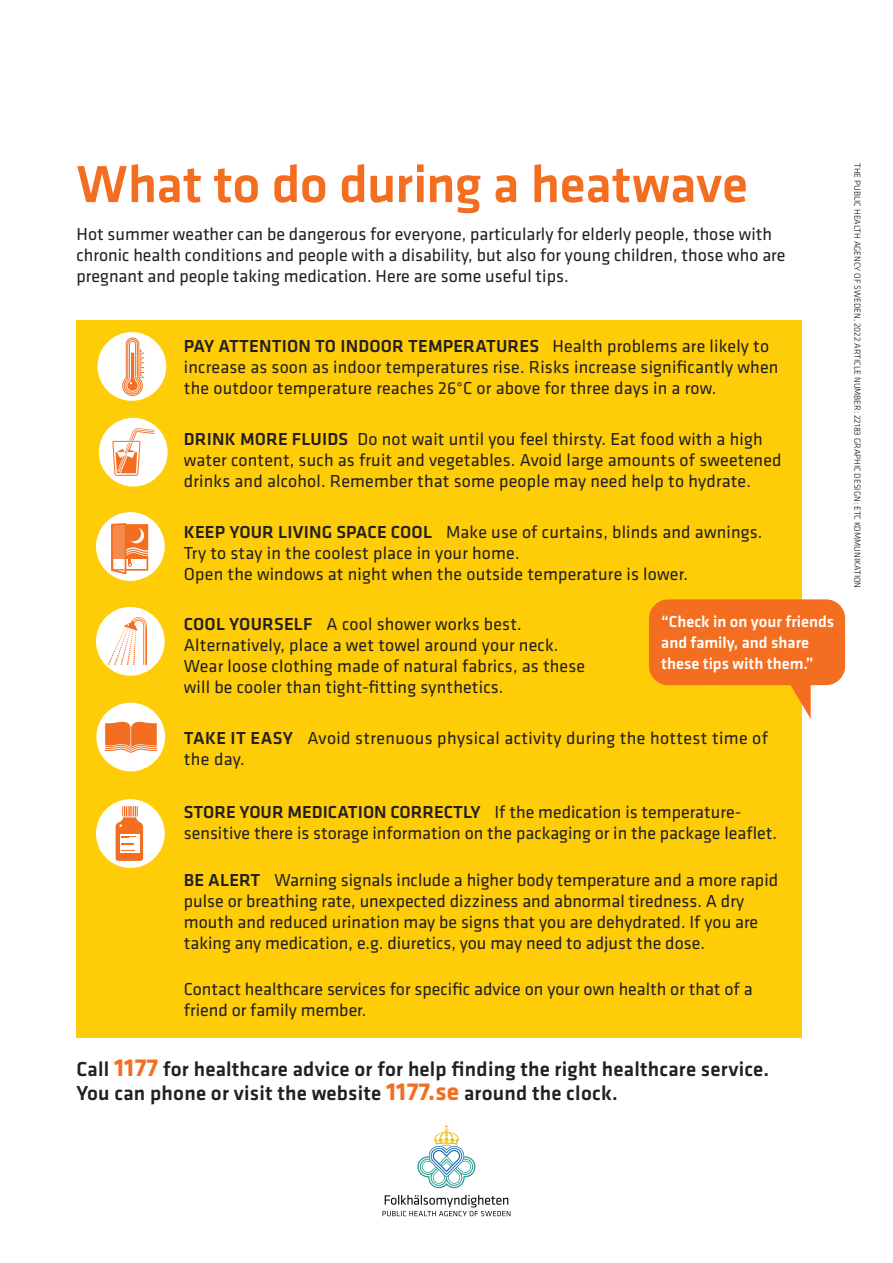
<style>
.page{position:relative;width:893px;height:1263px;background:#fff}
.page>*{position:absolute;margin:0;border:0;box-sizing:border-box;transform-origin:0 0}
.Rubrik_H1{font:500 54px "Klavika";letter-spacing:-.005em;color:#f36e21}
.Text_gul_ruta_sid_2{font:500 21px/24px "Klavika";letter-spacing:.01em;color:#231f20}
.Text_gul_ruta_sid_2-2{font:18px/21px "Klavika";letter-spacing:.01em;color:#231f20}
.Bröd_1{font:18px/21px "Klavika";color:#231f20}
.Bröd_1-2{font:500 16.5px/21px "Klavika";color:#fff}
.isbn{font:300 9px "Klavika";color:#000}
.s1{font-weight:500}
.s2{font-weight:700;font-size:25.5px;color:#f36e21}
</style>
<div class="page">
<div style="left:77px;top:320px;width:724px;height:717px;background:#fecd08"></div>
<div style="left:97px;top:332px;width:69px;height:69px;background:#fff;border-radius:50%"></div>
<svg style="left:123px;top:337px;width:21px;height:59px"></svg>
<div style="left:649px;top:599px;width:196px;height:86px;background:#f36e21;border-radius:19px"></div>
<svg style="left:788px;top:685px;width:23px;height:34px"></svg>
<div style="left:96px;top:512px;width:69px;height:69px;background:#fff;border-radius:50%"></div>
<svg style="left:110px;top:522px;width:47px;height:53px"></svg>
<div style="left:96px;top:799px;width:69px;height:69px;background:#fff;border-radius:50%"></div>
<svg style="left:115px;top:806px;width:28px;height:55px"></svg>
<div style="left:96px;top:607px;width:69px;height:69px;background:#fff;border-radius:50%"></div>
<svg style="left:108px;top:617px;width:39px;height:48px"></svg>
<div style="left:96px;top:703px;width:69px;height:68px;background:#fff;border-radius:50%"></div>
<svg style="left:104px;top:721px;width:54px;height:32px;background:#f59157"></svg>
<div style="left:99px;top:418px;width:69px;height:69px;background:#fff;border-radius:50%"></div>
<svg style="left:112px;top:428px;width:43px;height:48px"></svg>
<svg style="left:417px;top:1125px;width:58px;height:63px"></svg>
<svg style="left:382px;top:1195px;width:128px;height:21px"></svg>
<h1 class="Rubrik_H1" style="left:77px;top:148px;width:673px">What to do during a heatwave</h1>
<p class="Bröd_1" style="left:77px;top:223px;width:710px">Hot summer weather can be dangerous for everyone, particularly for elderly people, those with chronic health conditions and people with a disability, but also for young children, those who are pregnant and people taking medication. Here are some useful tips.</p>
<p class="Text_gul_ruta_sid_2-2" style="left:184px;top:335px;width:596px"><span class="s1">PAY ATTENTION TO INDOOR TEMPERATURES</span> Health problems are likely to increase as soon as indoor temperatures rise. Risks increase significantly when the outdoor temperature reaches 26°C or above for three days in a row.</p>
<p class="Text_gul_ruta_sid_2-2" style="left:184px;top:428px;width:599px"><span class="s1">DRINK MORE FLUIDS</span> Do not wait until you feel thirsty. Eat food with a high water content, such as fruit and vegetables. Avoid large amounts of sweetened drinks and alcohol. Remember that some people may need help to hydrate.</p>
<p class="Text_gul_ruta_sid_2-2" style="left:184px;top:520px;width:580px"><span class="s1">KEEP YOUR LIVING SPACE COOL</span> Make use of curtains, blinds and awnings.<br>Try to stay in the coolest place in your home.<br>Open the windows at night when the outside temperature is lower.</p>
<p class="Text_gul_ruta_sid_2-2" style="left:184px;top:613px;width:403px"><span class="s1">COOL YOURSELF</span> A cool shower works best.<br>Alternatively, place a wet towel around your neck.<br>Wear loose clothing made of natural fabrics, as these will be cooler than tight-fitting synthetics.</p>
<p class="Text_gul_ruta_sid_2-2" style="left:184px;top:727px;width:586px"><span class="s1">TAKE IT EASY</span> Avoid strenuous physical activity during the hottest time of the day.</p>
<p class="Text_gul_ruta_sid_2-2" style="left:184px;top:801px;width:595px"><span class="s1">STORE YOUR MEDICATION CORRECTLY</span> If the medication is temperature&shy;sensitive there is storage information on the packaging or in the package leaflet.</p>
<p class="Text_gul_ruta_sid_2-2" style="left:184px;top:868px;width:596px"><span class="s1">BE ALERT</span> Warning signals include a higher body temperature and a more rapid pulse or breathing rate, unexpected dizziness and abnormal tiredness. A dry mouth and reduced urination may be signs that you are dehydrated. If you are taking any medication, e.g. diuretics, you may need to adjust the dose.</p>
<p class="Text_gul_ruta_sid_2-2" style="left:184px;top:978px;width:570px">Contact healthcare services for specific advice on your own health or that of a friend or family member.</p>
<p class="Bröd_1-2" style="left:661px;top:611px;width:175px">“Check in on your friends and family, and share these tips with them.”</p>
<p class="Text_gul_ruta_sid_2" style="left:77px;top:1056px;width:694px">Call <span class="s2">1177</span> for healthcare advice or for help finding the right healthcare service.<br>You can phone or visit the website <span class="s2">1177.se</span> around the clock.</p>
<p class="isbn" style="left:863px;top:163px;width:427px;rotate:90deg">THE PUBLIC HEALTH AGENCY OF SWEDEN, 2022 ARTICLE NUMBER: 22183 GRAPHIC DESIGN: ETC KOMMUNIKATION</p>
</div>
